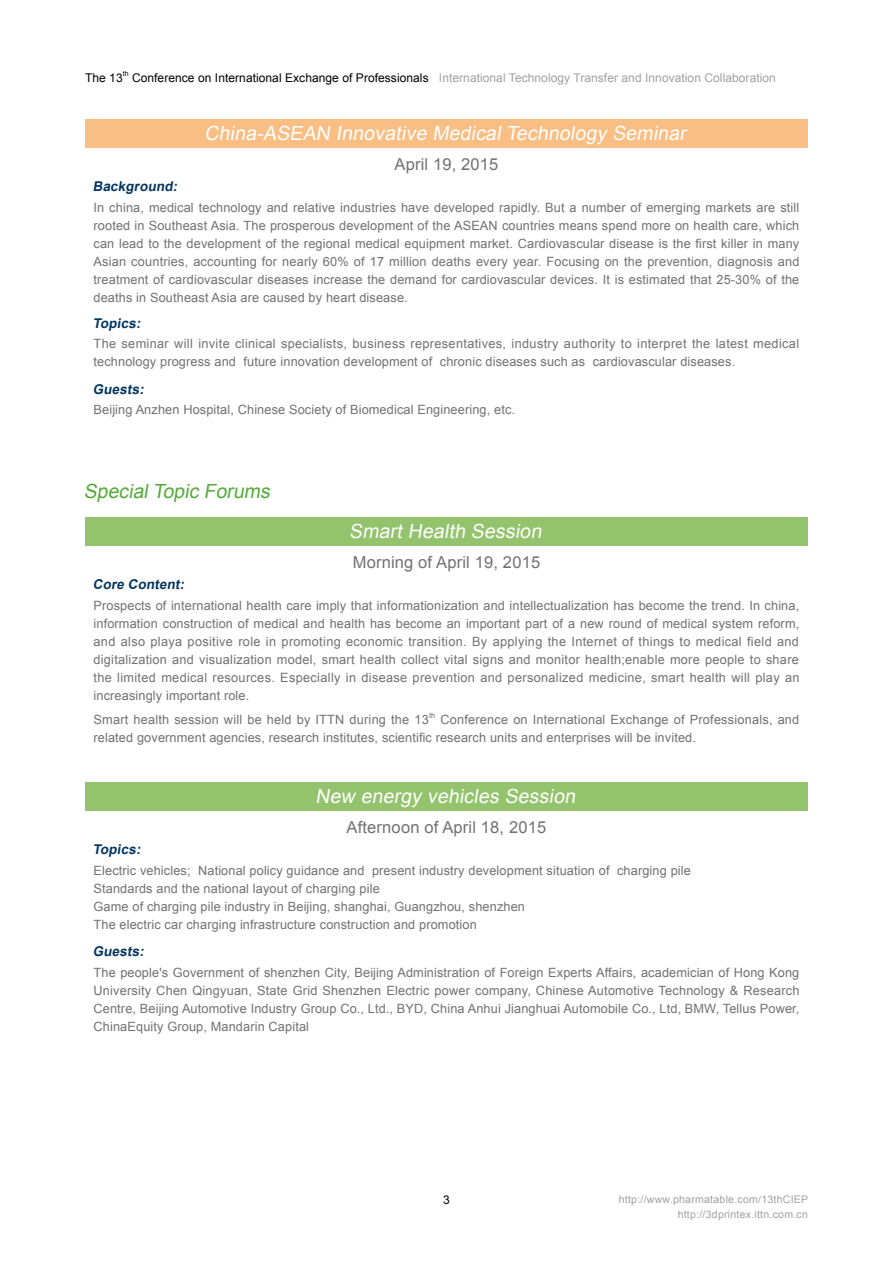
<style>
.page{position:relative;width:893px;height:1263px;background:#fff}
.page>*{position:absolute;margin:0;border:0;box-sizing:border-box;transform-origin:0 0}
.t1{font:italic 19.5px "Arial";color:#fff}
.t2{font:italic 19.5px "Arial";color:#53ab37}
.t3{font:16.5px "Arial";letter-spacing:.01em;color:#727171}
.t4{font:italic 700 13.5px "Arial";color:#003462}
.t5{font:12.75px/18px "Arial";letter-spacing:.01em;color:#727171;text-align:justify}
.t6{font:12px "Arial";letter-spacing:.005em;color:#9fa0a0}
.t7{font:12px "Arial";color:#000}
.t8{font:10.5px/15px "Arial";letter-spacing:.025em;color:#9fa0a0;text-align:right}
.t9{font:7.5px "Arial";color:#727171}
.t10{font:7.05px "Arial";color:#000}
.s1{color:#000}
</style>
<div class="page">
<div style="left:85px;top:517px;width:723px;height:28px;background:#94c36d"></div>
<div style="left:85px;top:119px;width:723px;height:28px;background:#f8be83"></div>
<div style="left:85px;top:782px;width:723px;height:28px;background:#94c36d"></div>
<p class="t7" style="left:85px;top:69px;width:39px">The 13</p>
<p class="t10" style="left:123px;top:69px;width:7px">th</p>
<p class="t6" style="left:132px;top:69px;width:645px"><span class="s1">Conference on International Exchange of Professionals</span> International Technology Transfer and Innovation Collaboration</p>
<h1 class="t1" style="left:205px;top:120px;width:487px">China-ASEAN Innovative Medical Technology Seminar</h1>
<p class="t3" style="left:394px;top:153px;width:105px">April 19, 2015</p>
<p class="t4" style="left:93px;top:177px;width:89px">Background:</p>
<p class="t5" style="left:94px;top:198px;width:707px">In china, medical technology and relative industries have developed rapidly. But a number of emerging markets are still rooted in Southeast Asia. The prosperous development of the ASEAN countries means spend more on health care, which can lead to the development of the regional medical equipment market. Cardiovascular disease is the first killer in many Asian countries, accounting for nearly 60% of 17 million deaths every year. Focusing on the prevention, diagnosis and treatment of cardiovascular diseases increase the demand for cardiovascular devices. It is estimated that 25-30% of the deaths in Southeast Asia are caused by heart disease.</p>
<p class="t4" style="left:93px;top:314px;width:52px">Topics:</p>
<p class="t5" style="left:94px;top:335px;width:707px">The seminar will invite clinical specialists, business representatives, industry authority to interpret the latest medical technology progress and future innovation development of chronic diseases such as cardiovascular diseases.</p>
<p class="t4" style="left:93px;top:380px;width:56px">Guests:</p>
<p class="t5" style="left:94px;top:401px;width:423px">Beijing Anzhen Hospital, Chinese Society of Biomedical Engineering, etc.</p>
<h1 class="t2" style="left:84px;top:478px;width:192px">SpecialTopic Forums</h1>
<h1 class="t1" style="left:349px;top:519px;width:198px">Smart Health Session</h1>
<p class="t3" style="left:353px;top:551px;width:189px">Morning of April 19, 2015</p>
<p class="t4" style="left:93px;top:576px;width:96px">Core Content:</p>
<p class="t5" style="left:94px;top:596px;width:707px">Prospects of international health care imply that informationization and intellectualization has become the trend. In china, information construction of medical and health has become an important part of a new round of medical system reform, and also playa positive role in promoting economic transition. By applying the Internet of things to medical field and digitalization and visualization model, smart health collect vital signs and monitor health;enable more people to share the limited medical resources. Especially in disease prevention and personalized medicine, smart health will play an increasingly important role.</p>
<p class="t5" style="left:94px;top:710px;width:337px">Smart health session will be held by ITTN during the 13</p>
<p class="t9" style="left:429px;top:710px;width:8px">th</p>
<p class="t5" style="left:94px;top:710px;width:707px;text-indent:347px">Conference on International Exchange of Professionals, and related government agencies, research institutes, scientific research units and enterprises will be invited.</p>
<h1 class="t1" style="left:315px;top:783px;width:265px">New energy vehicles Session</h1>
<p class="t3" style="left:347px;top:816px;width:201px">Afternoon of April 18, 2015</p>
<p class="t4" style="left:93px;top:840px;width:52px">Topics:</p>
<p class="t5" style="left:94px;top:861px;width:599px;text-align:left">Electric vehicles; National policy guidance and present industry development situation of charging pile Standards and the national layout of charging pile<br>Game of charging pile industry in Beijing, shanghai, Guangzhou, shenzhen<br>The electric car charging infrastructure construction and promotion</p>
<p class="t4" style="left:93px;top:942px;width:56px">Guests:</p>
<p class="t5" style="left:94px;top:963px;width:707px">The people's Government of shenzhen City, Beijing Administration of Foreign Experts Affairs, academician of Hong Kong University Chen Qingyuan, State Grid Shenzhen Electric power company, Chinese Automotive Technology &amp; Research Centre, Beijing Automotive Industry Group Co., Ltd., BYD, China Anhui Jianghuai Automobile Co., Ltd, BMW, Tellus Power, ChinaEquity Group, Mandarin Capital</p>
<p class="t7" style="left:443px;top:1192px;width:8px">3</p>
<p class="t8" style="left:619px;top:1192px;width:191px">http://www.pharmatable.com/13thCIEP http://3dprintex.ittn.com.cn</p>
</div>
